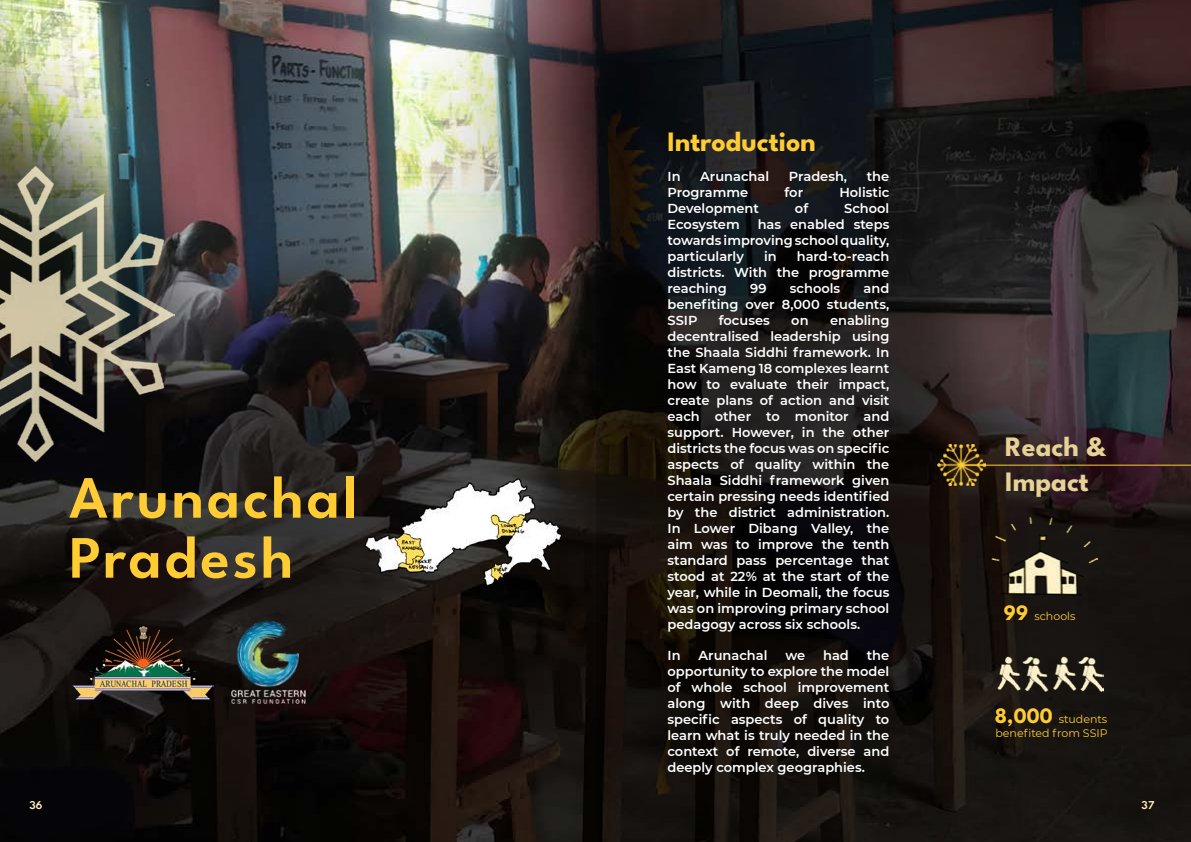
<style>
.page{position:relative;width:1191px;height:842px;background:#fff}
.page>*{position:absolute;margin:0;border:0;box-sizing:border-box;transform-origin:0 0}
.t1{font:600 60px/60px "League Spartan";letter-spacing:.05em;color:#fc3}
.t2{font:700 28px "League Spartan";color:#fc3}
.t3{font:700 28px/35px "League Spartan";color:#e6d296}
.t4{font:600 13px/16px "Montserrat";color:#fff;text-align:justify}
.t5{font:600 12px "League Spartan";color:#ffeebd}
.t6{font:11px/13.6px "Montserrat";color:#fc3}
.s1{font-family:"League Spartan";font-weight:700;font-size:22px}
</style>
<div class="page">
<img style="left:0;top:0;width:596px;height:842px">
<img style="left:0;top:165px;width:175px;height:297px">
<img style="left:363px;top:474px;width:205px;height:116px">
<svg style="left:596px;top:0;width:595px;height:842px;background:#1c1717"></svg>
<img style="left:992px;top:516px;width:105px;height:80px">
<img style="left:937px;top:444px;width:48px;height:41px">
<hr style="left:961px;top:465px;width:230px;height:1px;background:#fc3">
<img style="left:997px;top:656px;width:106px;height:36px">
<img style="left:72px;top:624px;width:141px;height:76px">
<img style="left:229px;top:620px;width:79px;height:87px">
<h1 class="t1" style="left:69px;top:463px;width:289px">Arunachal<br>Pradesh</h1>
<h2 class="t2" style="left:667px;top:120px;width:150px">Introduction</h2>
<p class="t4" style="left:667px;top:168px;width:15px">In</p>
<p class="t4" style="left:700px;top:168px;width:70px">Arunachal</p>
<p class="t4" style="left:789px;top:168px;width:60px">Pradesh,</p>
<p class="t4" style="left:866px;top:168px;width:24px">the</p>
<p class="t4" style="left:667px;top:184px;width:82px">Programme</p>
<p class="t4" style="left:784px;top:184px;width:20px">for</p>
<p class="t4" style="left:839px;top:184px;width:51px">Holistic</p>
<p class="t4" style="left:667px;top:200px;width:93px">Development</p>
<p class="t4" style="left:795px;top:200px;width:15px">of</p>
<p class="t4" style="left:844px;top:200px;width:47px">School</p>
<p class="t4" style="left:667px;top:216px;width:74px">Ecosystem</p>
<p class="t4" style="left:667px;top:216px;width:223px;text-indent:90px">has enabled steps towards improving school quality, particularly</p>
<p class="t4" style="left:764px;top:248px;width:14px">in</p>
<p class="t4" style="left:667px;top:248px;width:223px;text-indent:129px">hard-to-reach districts. With the programme reaching</p>
<p class="t4" style="left:667px;top:280px;width:223px;text-indent:196px">and benefiting over 8,000 students, SSIP</p>
<p class="t4" style="left:750px;top:280px;width:18px">99</p>
<p class="t4" style="left:790px;top:280px;width:52px">schools</p>
<p class="t4" style="left:667px;top:312px;width:223px;text-indent:162px">enabling decentralised leadership using the Shaala Siddhi framework. In East Kameng 18 complexes learnt how to evaluate their impact, create plans of action and visit each other to monitor and support. However, in the other districts the focus was on specific aspects of quality within the Shaala Siddhi framework given certain pressing needs identified by the district administration.<br>In Lower Dibang Valley, the aim was to improve the tenth standard pass percentage that stood at 22% at the start of the year, while in Deomali, the focus was on improving primary school pedagogy across six schools.</p>
<p class="t4" style="left:667px;top:647px;width:15px">In</p>
<p class="t4" style="left:698px;top:647px;width:70px">Arunachal</p>
<p class="t4" style="left:785px;top:647px;width:21px">we</p>
<p class="t4" style="left:823px;top:647px;width:27px">had</p>
<p class="t4" style="left:719px;top:312px;width:52px">focuses</p>
<p class="t4" style="left:791px;top:312px;width:19px">on</p>
<p class="t4" style="left:667px;top:647px;width:223px;text-indent:199px">the opportunity to explore the model of whole school improvement along with deep dives into specific aspects of quality to learn what is truly needed in the context of remote, diverse and deeply complex geographies.</p>
<h2 class="t3" style="left:1005px;top:427px;width:102px">Reach &amp;<br>Impact</h2>
<p class="t6" style="left:1004px;top:609px;width:73px"><span class="s1">99</span> schools</p>
<p class="t6" style="left:995px;top:712px;width:114px"><span class="s1">8,000</span> students benefited from SSIP</p>
<p class="t5" style="left:29px;top:796px;width:15px">36</p>
<p class="t5" style="left:1141px;top:796px;width:14px">37</p>
</div>
